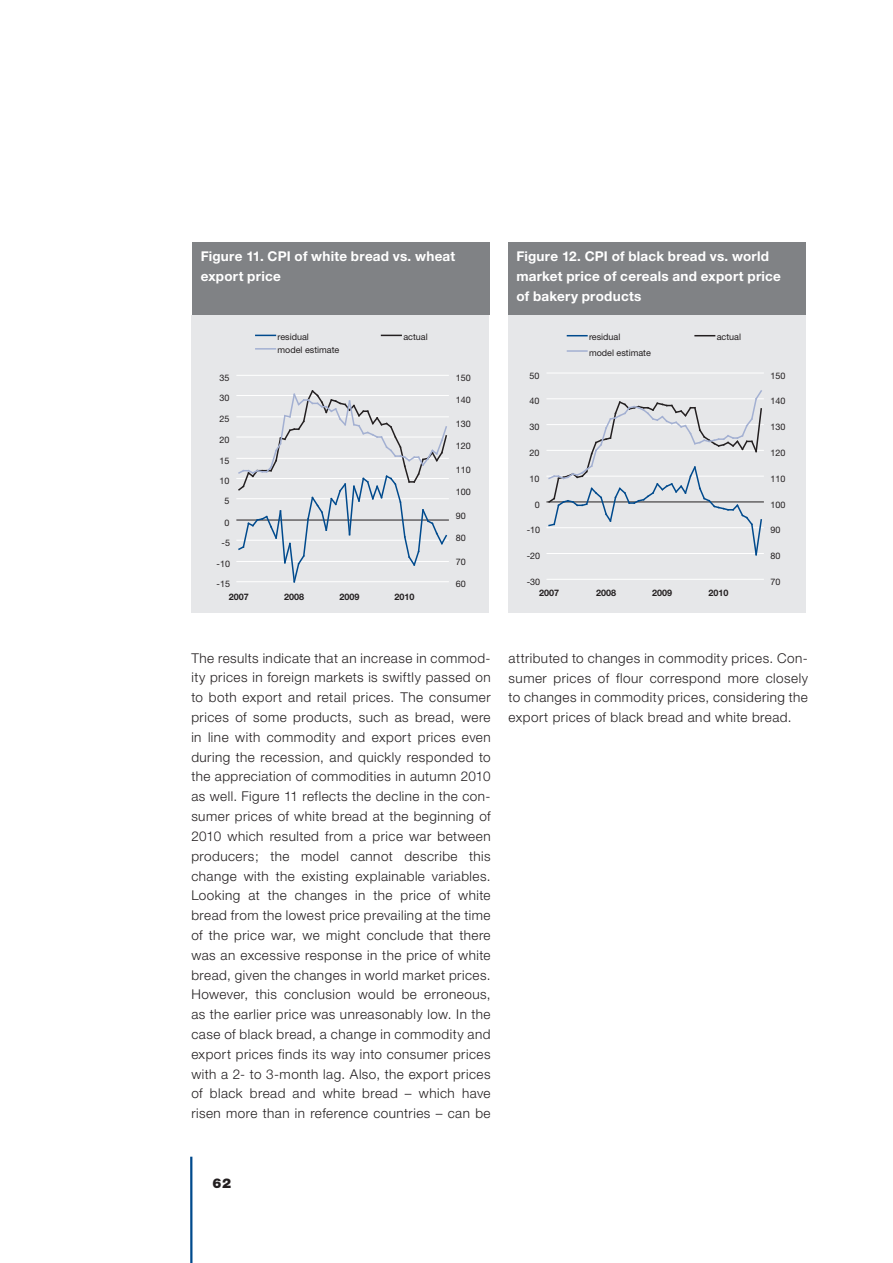
<style>
.page{position:relative;width:893px;height:1263px;background:#fff}
.page>*{position:absolute;margin:0;border:0;box-sizing:border-box;transform-origin:0 0}
.t1{font:300 13.5px/19.8px "Helvetica Neue";letter-spacing:.035em;color:#231f20;text-align:justify}
.t2{font:700 13.5px/19.8px "Helvetica Neue";letter-spacing:.02em;color:#fff}
.t3{font:900 13.5px "Helvetica Neue";color:#231f20}
.t4{font:9px "Helvetica Neue";color:#231f20}
.t5{font:700 9px "Helvetica Neue";color:#231f20}
</style>
<div class="page">
<hr style="left:190px;top:1157px;width:3px;height:106px;background:#004a8d">
<div style="left:508px;top:315px;width:297px;height:297px;background:#e6e7e9"></div>
<hr style="left:547px;top:579px;width:216px;height:1px;background:#fff">
<hr style="left:547px;top:373px;width:216px;height:1px;background:#fff">
<svg style="left:547px;top:390px;width:216px;height:166px"></svg>
<svg style="left:567px;top:335px;width:20px;height:1px"></svg>
<svg style="left:695px;top:335px;width:20px;height:1px"></svg>
<hr style="left:567px;top:350px;width:20px;height:2px;background:#a3b0d2">
<div style="left:191px;top:315px;width:298px;height:297px;background:#e6e7e9"></div>
<hr style="left:237px;top:375px;width:211px;height:1px;background:#fff">
<svg style="left:237px;top:390px;width:211px;height:193px"></svg>
<svg style="left:256px;top:335px;width:19px;height:1px"></svg>
<svg style="left:382px;top:335px;width:19px;height:1px"></svg>
<svg style="left:256px;top:348px;width:19px;height:2px"></svg>
<div style="left:192px;top:242px;width:298px;height:73px;background:#808285"></div>
<div style="left:508px;top:242px;width:297px;height:73px;background:#808285"></div>
<p class="t2" style="left:201px;top:246px;width:256px">Figure 11. CpI of white bread vs. wheat export price</p>
<p class="t2" style="left:516px;top:246px;width:266px">Figure 12. CpI of black bread vs. world market price of cereals and export price of bakery products</p>
<p class="t4" style="left:278px;top:331px;width:33px">residual</p>
<p class="t4" style="left:403px;top:331px;width:26px">actual</p>
<p class="t4" style="left:278px;top:345px;width:63px">model estimate</p>
<p class="t4" style="left:589px;top:332px;width:33px">residual</p>
<p class="t4" style="left:717px;top:332px;width:26px">actual</p>
<p class="t4" style="left:589px;top:347px;width:63px">model estimate</p>
<p class="t4" style="left:219px;top:372px;width:12px">35</p>
<p class="t4" style="left:456px;top:372px;width:17px">150</p>
<p class="t4" style="left:530px;top:370px;width:12px">50</p>
<p class="t4" style="left:771px;top:370px;width:17px">150</p>
<p class="t4" style="left:219px;top:393px;width:12px">30</p>
<p class="t4" style="left:456px;top:395px;width:17px">140</p>
<p class="t4" style="left:530px;top:396px;width:12px">40</p>
<p class="t4" style="left:771px;top:396px;width:17px">140</p>
<p class="t4" style="left:219px;top:414px;width:12px">25</p>
<p class="t4" style="left:456px;top:418px;width:17px">130</p>
<p class="t4" style="left:530px;top:422px;width:12px">30</p>
<p class="t4" style="left:771px;top:422px;width:17px">130</p>
<p class="t4" style="left:219px;top:434px;width:12px">20</p>
<p class="t4" style="left:219px;top:455px;width:12px">15</p>
<p class="t4" style="left:456px;top:441px;width:17px">120</p>
<p class="t4" style="left:530px;top:447px;width:12px">20</p>
<p class="t4" style="left:771px;top:447px;width:17px">120</p>
<p class="t4" style="left:456px;top:464px;width:17px">110</p>
<p class="t4" style="left:219px;top:476px;width:12px">10</p>
<p class="t4" style="left:530px;top:473px;width:12px">10</p>
<p class="t4" style="left:771px;top:473px;width:17px">110</p>
<p class="t4" style="left:456px;top:487px;width:17px">100</p>
<p class="t4" style="left:225px;top:496px;width:7px">5</p>
<p class="t4" style="left:535px;top:499px;width:7px">0</p>
<p class="t4" style="left:771px;top:499px;width:17px">100</p>
<p class="t4" style="left:225px;top:517px;width:7px">0</p>
<p class="t4" style="left:222px;top:537px;width:10px">-5</p>
<p class="t4" style="left:456px;top:510px;width:12px">90</p>
<p class="t4" style="left:456px;top:533px;width:12px">80</p>
<p class="t4" style="left:527px;top:525px;width:15px">-10</p>
<p class="t4" style="left:771px;top:525px;width:12px">90</p>
<p class="t4" style="left:217px;top:559px;width:15px">-10</p>
<p class="t4" style="left:456px;top:556px;width:12px">70</p>
<p class="t4" style="left:527px;top:550px;width:15px">-20</p>
<p class="t4" style="left:771px;top:550px;width:12px">80</p>
<p class="t4" style="left:217px;top:579px;width:15px">-15</p>
<p class="t5" style="left:229px;top:591px;width:22px">2007</p>
<p class="t5" style="left:284px;top:591px;width:22px">2008</p>
<p class="t5" style="left:339px;top:591px;width:22px">2009</p>
<p class="t5" style="left:395px;top:591px;width:22px">2010</p>
<p class="t4" style="left:456px;top:579px;width:12px">60</p>
<p class="t4" style="left:527px;top:576px;width:15px">-30</p>
<p class="t5" style="left:539px;top:587px;width:22px">2007</p>
<p class="t5" style="left:596px;top:587px;width:22px">2008</p>
<p class="t5" style="left:652px;top:587px;width:22px">2009</p>
<p class="t5" style="left:709px;top:587px;width:22px">2010</p>
<p class="t4" style="left:771px;top:576px;width:12px">70</p>
<p class="t1" style="left:191px;top:648px;width:301px">The results indicate that an increase in commod&shy;ity prices in foreign markets is swiftly passed on to both export and retail prices. The consumer prices of some products, such as bread, were in line with commodity and export prices even during the recession, and quickly responded to the appreciation of commodities in autumn 2010 as well. Figure 11 reflects the decline in the con&shy;sumer prices of white bread at the beginning of 2010 which resulted from a price war between producers; the model cannot describe this change with the existing explainable variables.<br>Looking at the changes in the price of white bread from the lowest price prevailing at the time of the price war, we might conclude that there was an excessive response in the price of white bread, given the changes in world market prices.<br>However, this conclusion would be erroneous, as the earlier price was unreasonably low. In the case of black bread, a change in commodity and export prices finds its way into consumer prices with a 2- to 3-month lag. Also, the export prices of black bread and white bread – which have risen more than in reference countries – can be</p>
<p class="t1" style="left:509px;top:648px;width:301px">attributed to changes in commodity prices. Con&shy;sumer prices of flour correspond more closely to changes in commodity prices, considering the export prices of black bread and white bread.</p>
<p class="t3" style="left:213px;top:1175px;width:20px">62</p>
</div>
